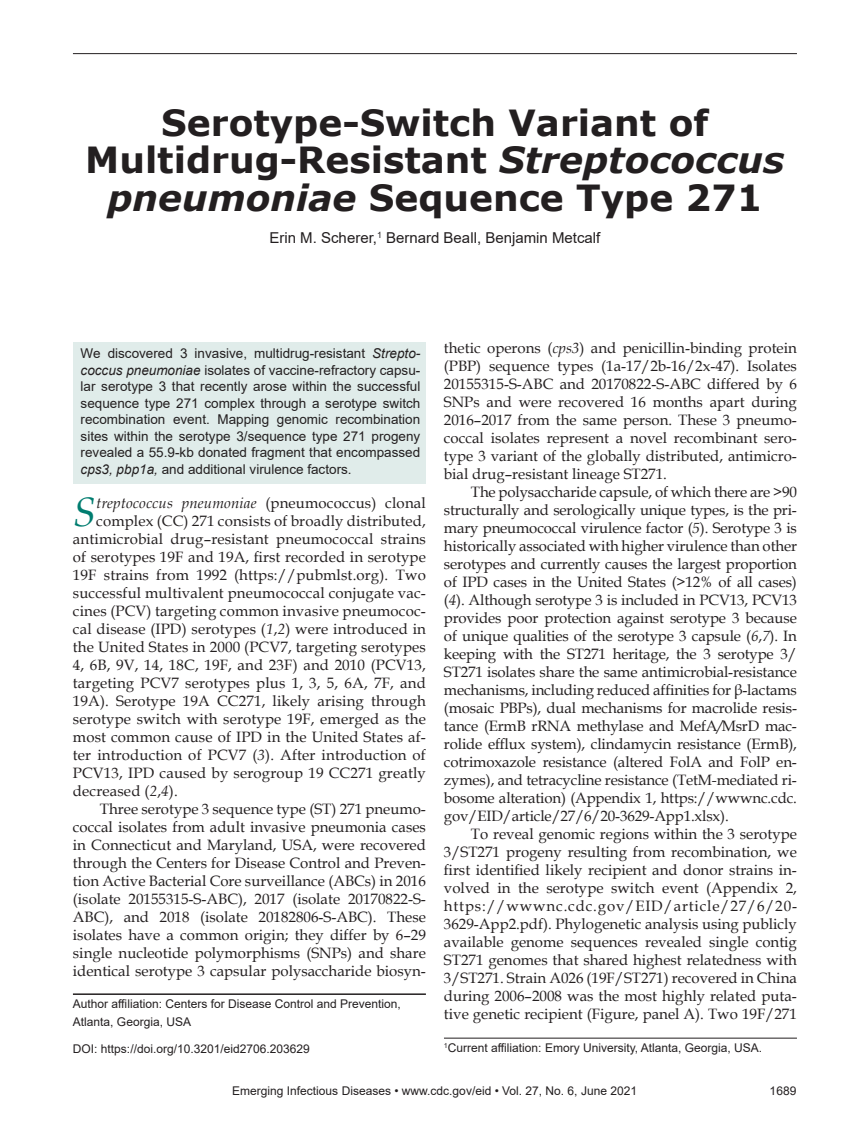
<style>
.page{position:relative;width:851px;height:1134px;background:#fff}
.page>*{position:absolute;margin:0;border:0;box-sizing:border-box;transform-origin:0 0}
.t1{font:italic 41.1px "Book Antiqua";color:#007d70}
.t2{font:700 36px/37.5px "Verdana";color:#231f20;text-align:center}
.t3{font:15px/18px "Book Antiqua";letter-spacing:.01em;color:#231f20;text-align:justify}
.t4{font:15px "Arial";color:#231f20}
.t5{font:italic 15px "Book Antiqua";letter-spacing:.01em;color:#231f20}
.t6{font:13.5px/16.5px "Arial";color:#231f20;text-align:justify}
.t7{font:12px/18px "Arial";color:#231f20}
.s1{font-style:italic}
.s2{font-style:normal}
</style>
<div class="page">
<hr style="left:73px;top:53px;width:723px;height:1px;background:#231f20">
<hr style="left:73px;top:993px;width:353px;height:2px;background:#231f20">
<div style="left:73px;top:342px;width:353px;height:142px;background:#e0ecea"></div>
<hr style="left:444px;top:1038px;width:353px;height:1px;background:#231f20">
<h2 class="t2" style="left:85px;top:103px;width:701px">Serotype-Switch Variant of<br>Multidrug-Resistant <span class="s1">Streptococcus pneumoniae</span> Sequence Type 271</h2>
<p class="t4" style="left:269px;top:228px;width:332px">Erin M. Scherer,<sup>1</sup> Bernard Beall, Benjamin Metcalf</p>
<p class="t3" style="left:444px;top:339px;width:354px">thetic operons (<span class="s1">cps3</span>) and penicillin-binding protein (PBP) sequence types (1a-17/2b-16/2x-47). Isolates 20155315-S-ABC and 20170822-S-ABC differed by 6<br>SNPs and were recovered 16 months apart during 2016–2017 from the same person. These 3 pneumo&shy;coccal isolates represent a novel recombinant sero&shy;type 3 variant of the globally distributed, antimicro&shy;bial drug–resistant lineage ST271.</p>
<p class="t3" style="left:444px;top:483px;width:354px;text-indent:27px">The polysaccharide capsule, of which there are &gt;90 structurally and serologically unique types, is the pri&shy;mary pneumococcal virulence factor (<span class="s1">5</span>). Serotype 3 is historically associated with higher virulence than other serotypes and currently causes the largest proportion of IPD cases in the United States (&gt;12% of all cases) (<span class="s1">4</span>). Although serotype 3 is included in PCV13, PCV13 provides poor protection against serotype 3 because of unique qualities of the serotype 3 capsule (<span class="s1">6</span>,<span class="s1">7</span>). In keeping with the ST271 heritage, the 3 serotype 3/ ST271 isolates share the same antimicrobial-resistance mechanisms, including reduced affinities for β-lactams (mosaic PBPs), dual mechanisms for macrolide resis&shy;tance (ErmB rRNA methylase and MefA<span class="s1">/</span>MsrD mac&shy;rolide efflux system), clindamycin resistance (ErmB), cotrimoxazole resistance (altered FolA and FolP en&shy;zymes), and tetracycline resistance (TetM<span class="s1">-</span>mediated ri&shy;bosome alteration) (Appendix 1, https://wwwnc.cdc. gov/EID/article/27/6/20-3629-App1.xlsx).</p>
<p class="t3" style="left:444px;top:825px;width:354px;text-indent:27px">To reveal genomic regions within the 3 serotype 3/ST271 progeny resulting from recombination, we first identified likely recipient and donor strains in&shy;volved in the serotype switch event (Appendix 2, https://wwwnc.cdc.gov/EID/article/27/6/20- 3629-App2.pdf). Phylogenetic analysis using publicly available genome sequences revealed single contig ST271 genomes that shared highest relatedness with 3/ST271. Strain A026 (19F/ST271) recovered in China during 2006–2008 was the most highly related puta&shy;tive genetic recipient (Figure, panel A). Two 19F/271</p>
<p class="t6" style="left:81px;top:345px;width:341px">We discovered 3 invasive, multidrug-resistant <span class="s1">Strepto&shy;coccus pneumoniae</span> isolates of vaccine-refractory capsu&shy;lar serotype 3 that recently arose within the successful sequence type 271 complex through a serotype switch recombination event. Mapping genomic recombination sites within the serotype 3/sequence type 271 progeny revealed a 55.9-kb donated fragment that encompassed <span class="s1">cps3, pbp1a,</span> and additional virulence factors.</p>
<h1 class="t1" style="left:73px;top:483px;width:24px">S</h1>
<p class="t5" style="left:96px;top:493px;width:331px">treptococcus pneumoniae <span class="s2">(pneumococcus) clonal</span></p>
<p class="t3" style="left:96px;top:512px;width:331px">complex (CC) 271 consists of broadly distributed,</p>
<p class="t3" style="left:73px;top:530px;width:354px">antimicrobial drug–resistant pneumococcal strains</p>
<p class="t3" style="left:73px;top:548px;width:354px">of serotypes 19F and 19A, first recorded in serotype</p>
<p class="t3" style="left:73px;top:566px;width:354px">19F strains from 1992 (https://pubmlst.org). Two</p>
<p class="t3" style="left:73px;top:584px;width:354px">successful multivalent pneumococcal conjugate vac-</p>
<p class="t3" style="left:73px;top:602px;width:354px">cines (PCV) targeting common invasive pneumococ-</p>
<p class="t3" style="left:73px;top:620px;width:354px">cal disease (IPD) serotypes (<span class="s1">1</span>,<span class="s1">2</span>) were introduced in</p>
<p class="t3" style="left:73px;top:638px;width:354px">the United States in 2000 (PCV7, targeting serotypes</p>
<p class="t3" style="left:73px;top:656px;width:354px">4, 6B, 9V, 14, 18C, 19F, and 23F) and 2010 (PCV13,</p>
<p class="t3" style="left:73px;top:674px;width:354px">targeting PCV7 serotypes plus 1, 3, 5, 6A, 7F, and</p>
<p class="t3" style="left:73px;top:692px;width:354px">19A). Serotype 19A CC271, likely arising through</p>
<p class="t3" style="left:73px;top:710px;width:354px">serotype switch with serotype 19F, emerged as the</p>
<p class="t3" style="left:73px;top:728px;width:354px">most common cause of IPD in the United States af-</p>
<p class="t3" style="left:73px;top:746px;width:354px">ter introduction of PCV7 (<span class="s1">3</span>). After introduction of</p>
<p class="t3" style="left:73px;top:764px;width:354px">PCV13, IPD caused by serogroup 19 CC271 greatly</p>
<p class="t3" style="left:73px;top:782px;width:106px">decreased (<span class="s1">2</span>,<span class="s1">4</span>).</p>
<p class="t3" style="left:100px;top:800px;width:327px">Three serotype 3 sequence type (ST) 271 pneumo-</p>
<p class="t3" style="left:73px;top:818px;width:354px">coccal isolates from adult invasive pneumonia cases</p>
<p class="t3" style="left:73px;top:836px;width:354px">in Connecticut and Maryland, USA, were recovered</p>
<p class="t3" style="left:73px;top:854px;width:354px">through the Centers for Disease Control and Preven-</p>
<p class="t3" style="left:73px;top:872px;width:354px">tion Active Bacterial Core surveillance (ABCs) in 2016</p>
<p class="t3" style="left:73px;top:890px;width:354px">(isolate 20155315-S-ABC), 2017 (isolate 20170822-S-</p>
<p class="t3" style="left:73px;top:908px;width:354px">ABC), and 2018 (isolate 20182806-S-ABC). These</p>
<p class="t3" style="left:73px;top:926px;width:354px">isolates have a common origin; they differ by 6–29</p>
<p class="t3" style="left:73px;top:944px;width:354px">single nucleotide polymorphisms (SNPs) and share</p>
<p class="t3" style="left:73px;top:962px;width:354px">identical serotype 3 capsular polysaccharide biosyn-</p>
<p class="t7" style="left:73px;top:995px;width:329px">Author affi liation: Centers for Disease Control and Prevention,<br>Atlanta, Georgia, USA</p>
<p class="t7" style="left:73px;top:1040px;width:238px">DOI: https://doi.org/10.3201/eid2706.203629</p>
<p class="t7" style="left:444px;top:1039px;width:320px"><sup>1</sup>Current affi liation: Emory University, Atlanta, Georgia, USA.</p>
<p class="t7" style="left:232px;top:1082px;width:406px">Emerging Infectious Diseases • www.cdc.gov/eid • Vol. 27, No. 6, June 2021</p>
<p class="t7" style="left:769px;top:1082px;width:28px">1689</p>
</div>
